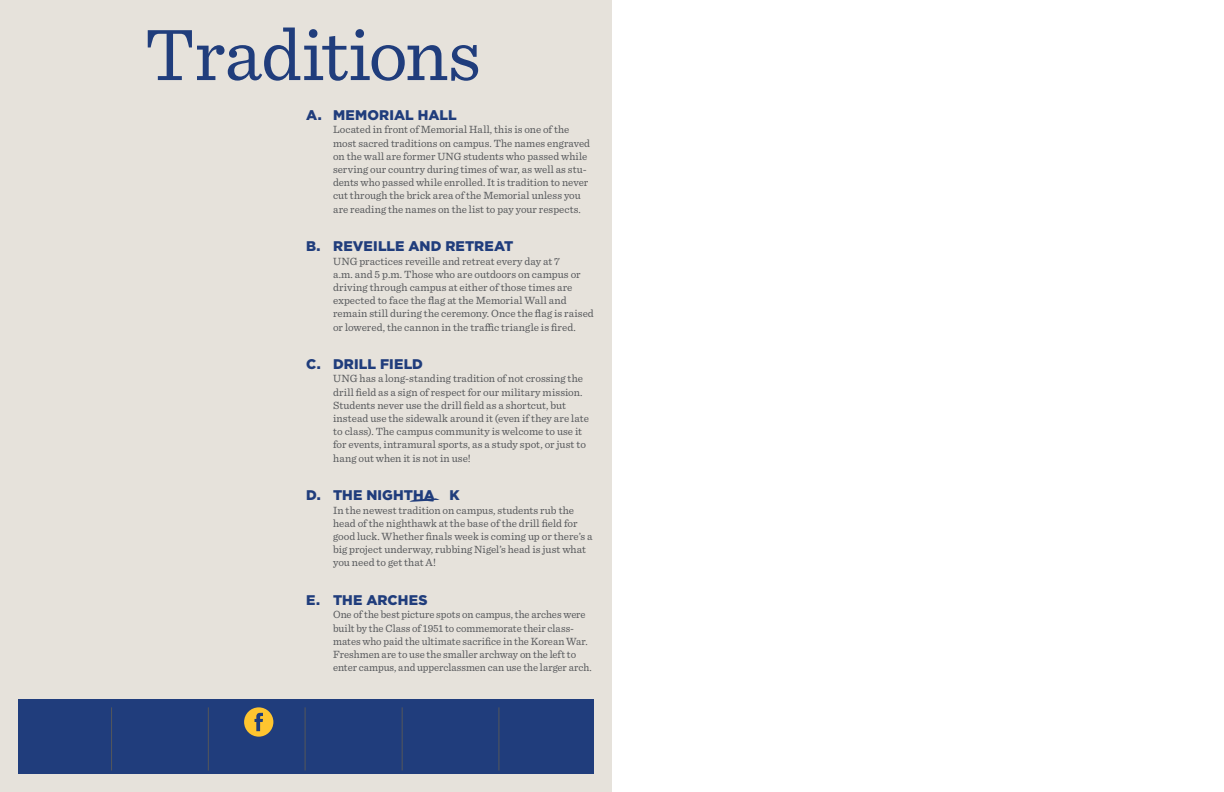
<style>
.page{position:relative;width:1224px;height:792px;background:#fff}
.page>*{position:absolute;margin:0;border:0;box-sizing:border-box;transform-origin:0 0}
.t1{font:76.5px "Sentinel";letter-spacing:-.015em;color:#203d7c}
.t2{font:900 14px "Gotham";letter-spacing:.005em;color:#203d7c}
.t3{font:11px/13.2px "Sentinel";color:#55575a}
</style>
<div class="page">
<div style="left:0;top:0;width:612px;height:792px;background:#e6e2db"></div>
<div style="left:18px;top:699px;width:576px;height:75px;background:#203d7c"></div>
<hr style="left:305px;top:707px;width:1px;height:64px;background:#55575a">
<hr style="left:208px;top:707px;width:1px;height:64px;background:#55575a">
<hr style="left:111px;top:707px;width:1px;height:64px;background:#55575a">
<hr style="left:402px;top:707px;width:1px;height:64px;background:#55575a">
<hr style="left:499px;top:707px;width:1px;height:64px;background:#55575a">
<svg style="left:244px;top:707px;width:29px;height:30px"></svg>
<h1 class="t1" style="left:144px;top:-3px;width:338px">Traditions</h1>
<p class="t2" style="left:306px;top:106px;width:152px">A. MEMORIAL HALL</p>
<p class="t3" style="left:333px;top:122px;width:258px">Located in front of Memorial Hall, this is one of the most sacred traditions on campus. The names engraved on the wall are former UNG students who passed while serving our country during times of war, as well as stu&shy;dents who passed while enrolled. It is tradition to never cut through the brick area of the Memorial unless you are reading the names on the list to pay your respects.</p>
<p class="t2" style="left:306px;top:237px;width:209px">B. REVEILLE AND RETREAT</p>
<p class="t3" style="left:333px;top:254px;width:262px">UNG practices reveille and retreat every day at 7<br>a.m. and 5 p.m. Those who are outdoors on campus or driving through campus at either of those times are expected to face the flag at the Memorial Wall and remain still during the ceremony. Once the flag is raised or lowered, the cannon in the traffic triangle is fired.</p>
<p class="t2" style="left:306px;top:355px;width:118px">C. DRILL FIELD</p>
<p class="t3" style="left:333px;top:372px;width:257px">UNG has a long-standing tradition of not crossing the drill field as a sign of respect for our military mission.<br>Students never use the drill field as a shortcut, but instead use the sidewalk around it (even if they are late to class). The campus community is welcome to use it for events, intramural sports, as a study spot, or just to hang out when it is not in use!</p>
<p class="t2" style="left:306px;top:486px;width:170px">D. THE NIGHTHAWK</p>
<p class="t3" style="left:333px;top:503px;width:261px">In the newest tradition on campus, students rub the head of the nighthawk at the base of the drill field for good luck. Whether finals week is coming up or there’s a big project underway, rubbing Nigel’s head is just what you need to get that A!</p>
<p class="t2" style="left:306px;top:591px;width:123px">E. THE ARCHES</p>
<p class="t3" style="left:333px;top:607px;width:260px">One of the best picture spots on campus, the arches were built by the Class of 1951 to commemorate their class&shy;mates who paid the ultimate sacrifice in the Korean War.<br>Freshmen are to use the smaller archway on the left to enter campus, and upperclassmen can use the larger arch.</p>
</div>
